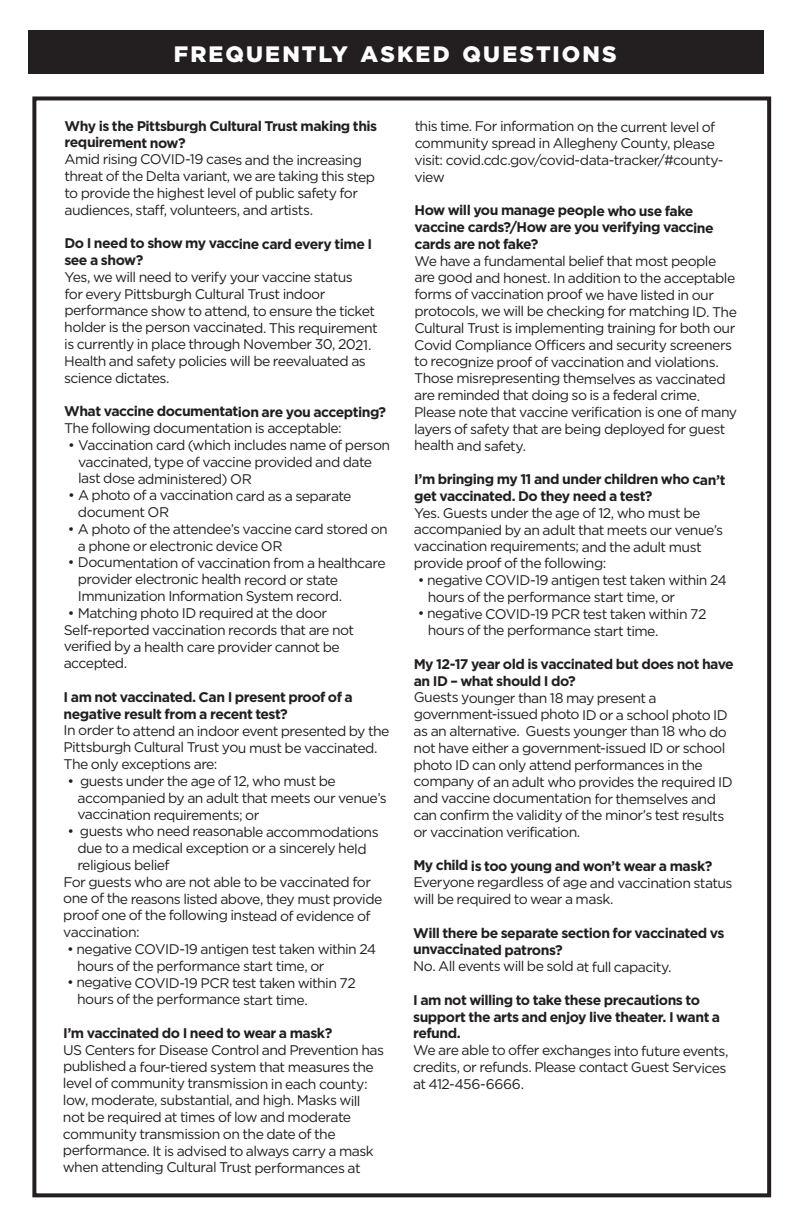
<style>
.page{position:relative;width:792px;height:1224px;background:#fff}
.page>*{position:absolute;margin:0;border:0;box-sizing:border-box;transform-origin:0 0}
.t1{font:900 22.4px "Gotham";letter-spacing:.095em;color:#fff}
.t2{font:14px/16.8px "Gotham";letter-spacing:-.04em;color:#231f20}
.t3{font:700 14px/16.6px "Gotham";letter-spacing:-.04em;color:#231f20}
</style>
<div class="page">
<div style="left:28px;top:30px;width:736px;height:43px;background:#231f20"></div>
<div style="left:32px;top:96px;width:739px;height:1101px;border:4px solid #231f20"></div>
<p class="t1" style="left:174px;top:41px;width:444px">FREQUENTLY ASKED QUESTIONS</p>
<p class="t3" style="left:65px;top:117px;width:314px">Why is the Pittsburgh Cultural Trust making this requirement now?</p>
<p class="t2" style="left:65px;top:151px;width:312px">Amid rising COVID-19 cases and the increasing threat of the Delta variant, we are taking this step to provide the highest level of public safety for audiences, staff, volunteers, and artists.</p>
<p class="t3" style="left:64px;top:235px;width:309px">Do I need to show my vaccine card every time I see a show?</p>
<p class="t2" style="left:64px;top:268px;width:315px">Yes, we will need to verify your vaccine status<br>for every Pittsburgh Cultural Trust indoor performance show to attend, to ensure the ticket holder is the person vaccinated. This requirement is currently in place through November 30, 2021.<br>Health and safety policies will be reevaluated as science dictates.</p>
<p class="t3" style="left:64px;top:403px;width:324px">What vaccine documentation are you accepting?</p>
<p class="t2" style="left:64px;top:420px;width:279px">The following documentation is acceptable:</p>
<p class="t2" style="left:78px;top:436px;width:314px;text-indent:-10px">• Vaccination card (which includes name of person vaccinated, type of vaccine provided and date last dose administered) OR</p>
<p class="t2" style="left:78px;top:487px;width:275px;text-indent:-10px">• A photo of a vaccination card as a separate document OR</p>
<p class="t2" style="left:78px;top:520px;width:311px;text-indent:-10px">• A photo of the attendee’s vaccine card stored on a phone or electronic device OR</p>
<p class="t2" style="left:78px;top:554px;width:309px;text-indent:-10px">• Documentation of vaccination from a healthcare provider electronic health record or state<br>Immunization Information System record.</p>
<p class="t2" style="left:68px;top:604px;width:261px">• Matching photo ID required at the door</p>
<p class="t2" style="left:64px;top:621px;width:292px">Self-reported vaccination records that are not verified by a health care provider cannot be accepted.</p>
<p class="t3" style="left:64px;top:688px;width:291px">I am not vaccinated. Can I present proof of a negative result from a recent test?</p>
<p class="t2" style="left:64px;top:722px;width:327px">In order to attend an indoor event presented by the<br>Pittsburgh Cultural Trust you must be vaccinated.</p>
<p class="t2" style="left:64px;top:756px;width:155px">The only exceptions are:</p>
<p class="t2" style="left:77px;top:772px;width:311px;text-indent:-10px">• guests under the age of 12, who must be accompanied by an adult that meets our venue’s vaccination requirements; or</p>
<p class="t2" style="left:77px;top:823px;width:303px;text-indent:-10px">• guests who need reasonable accommodations due to a medical exception or a sincerely held religious belief</p>
<p class="t2" style="left:63px;top:873px;width:321px">For guests who are not able to be vaccinated for one of the reasons listed above, they must provide proof one of the following instead of evidence of vaccination:</p>
<p class="t2" style="left:77px;top:940px;width:301px;text-indent:-10px">• negative COVID-19 antigen test taken within 24 hours of the performance start time, or</p>
<p class="t2" style="left:77px;top:974px;width:280px;text-indent:-10px">• negative COVID-19 PCR test taken within 72 hours of the performance start time.</p>
<p class="t3" style="left:63px;top:1024px;width:271px">I’m vaccinated do I need to wear a mask?</p>
<p class="t2" style="left:63px;top:1041px;width:323px">US Centers for Disease Control and Prevention has published a four-tiered system that measures the level of community transmission in each county: low, moderate, substantial, and high. Masks will not be required at times of low and moderate community transmission on the date of the performance. It is advised to always carry a mask when attending Cultural Trust performances at</p>
<p class="t2" style="left:415px;top:118px;width:311px">this time. For information on the current level of community spread in Allegheny County, please visit: covid.cdc.gov/covid-data-tracker/#county&shy;view</p>
<p class="t3" style="left:414px;top:202px;width:301px">How will you manage people who use fake vaccine cards?/How are you verifying vaccine cards are not fake?</p>
<p class="t2" style="left:414px;top:252px;width:325px">We have a fundamental belief that most people are good and honest. In addition to the acceptable forms of vaccination proof we have listed in our protocols, we will be checking for matching ID. The Cultural Trust is implementing training for both our Covid Compliance Officers and security screeners to recognize proof of vaccination and violations.<br>Those misrepresenting themselves as vaccinated are reminded that doing so is a federal crime.<br>Please note that vaccine verification is one of many layers of safety that are being deployed for guest health and safety.</p>
<p class="t3" style="left:414px;top:471px;width:313px">I’m bringing my 11 and under children who can’t get vaccinated. Do they need a test?</p>
<p class="t2" style="left:414px;top:504px;width:311px">Yes. Guests under the age of 12, who must be accompanied by an adult that meets our venue’s vaccination requirements; and the adult must provide proof of the following:</p>
<p class="t2" style="left:428px;top:571px;width:301px;text-indent:-10px">• negative COVID-19 antigen test taken within 24 hours of the performance start time, or</p>
<p class="t2" style="left:428px;top:605px;width:280px;text-indent:-10px">• negative COVID-19 PCR test taken within 72 hours of the performance start time.</p>
<p class="t3" style="left:414px;top:655px;width:322px">My 12-17 year old is vaccinated but does not have an ID – what should I do?</p>
<p class="t2" style="left:413px;top:689px;width:321px">Guests younger than 18 may present a government-issued photo ID or a school photo ID as an alternative. Guests younger than 18 who do not have either a government-issued ID or school photo ID can only attend performances in the company of an adult who provides the required ID and vaccine documentation for themselves and can confirm the validity of the minor’s test results or vaccination verification.</p>
<p class="t3" style="left:413px;top:857px;width:301px">My child is too young and won’t wear a mask?</p>
<p class="t2" style="left:413px;top:874px;width:321px">Everyone regardless of age and vaccination status will be required to wear a mask.</p>
<p class="t3" style="left:413px;top:924px;width:313px">Will there be separate section for vaccinated vs unvaccinated patrons?</p>
<p class="t2" style="left:413px;top:958px;width:260px">No. All events will be sold at full capacity.</p>
<p class="t3" style="left:413px;top:991px;width:309px">I am not willing to take these precautions to support the arts and enjoy live theater. I want a refund.</p>
<p class="t2" style="left:413px;top:1042px;width:317px">We are able to offer exchanges into future events, credits, or refunds. Please contact Guest Services at 412-456-6666.</p>
</div>
